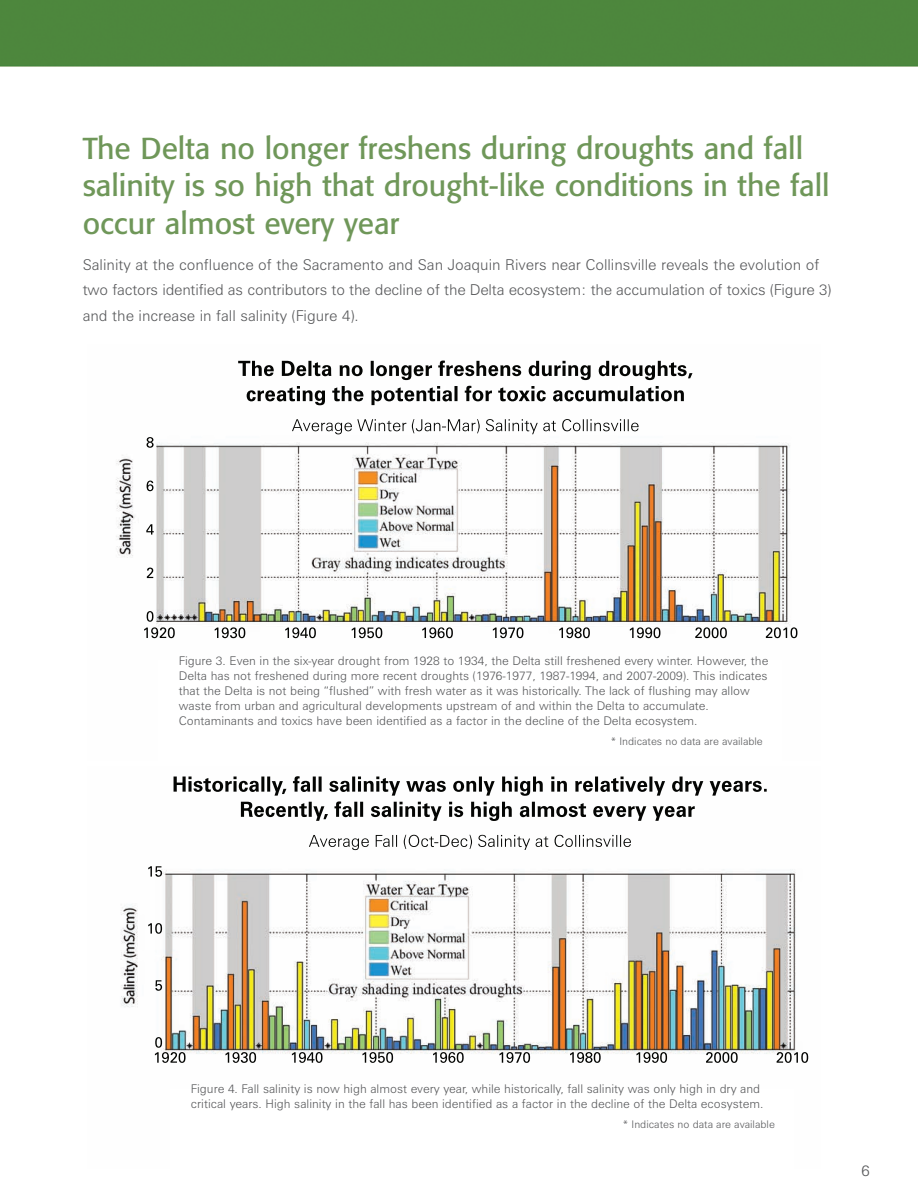
<style>
.page{position:relative;width:918px;height:1188px;background:#fff}
.page>*{position:absolute;margin:0;border:0;box-sizing:border-box;transform-origin:0 0}
.t1{font:30px/37.5px "Formata";color:#6f9759}
.t2{font:300 15px/25.5px "Zurich BT";color:#57585a}
.t3{font:300 12px/15px "Zurich BT";color:#57585a}
.t4{font:300 10.5px "Zurich BT";color:#57585a}
</style>
<div class="page">
<div style="left:1px;top:0;width:917px;height:67px;background:#4d873d"></div>
<img style="left:116px;top:360px;width:682px;height:279px">
<img style="left:240px;top:360px;width:149px;height:1px">
<img style="left:591px;top:360px;width:86px;height:18px">
<img style="left:248px;top:385px;width:99px;height:1px">
<img style="left:563px;top:385px;width:106px;height:14px">
<img style="left:146px;top:437px;width:8px;height:185px">
<img style="left:144px;top:627px;width:31px;height:11px">
<img style="left:215px;top:627px;width:30px;height:11px">
<img style="left:285px;top:627px;width:31px;height:11px">
<img style="left:352px;top:627px;width:30px;height:11px">
<img style="left:422px;top:627px;width:31px;height:11px">
<img style="left:493px;top:627px;width:30px;height:11px">
<img style="left:559px;top:627px;width:31px;height:11px">
<img style="left:630px;top:627px;width:30px;height:11px">
<img style="left:695px;top:627px;width:32px;height:11px">
<img style="left:766px;top:627px;width:31px;height:11px">
<img style="left:238px;top:361px;width:193px;height:19px">
<img style="left:599px;top:361px;width:93px;height:19px">
<img style="left:247px;top:386px;width:156px;height:19px">
<img style="left:575px;top:386px;width:109px;height:15px">
<img style="left:292px;top:419px;width:139px;height:15px">
<img style="left:543px;top:419px;width:96px;height:12px">
<img style="left:121px;top:776px;width:688px;height:287px">
<img style="left:148px;top:866px;width:14px;height:182px">
<img style="left:155px;top:1052px;width:31px;height:11px">
<img style="left:225px;top:1052px;width:31px;height:11px">
<img style="left:292px;top:1052px;width:31px;height:11px">
<img style="left:362px;top:1052px;width:31px;height:11px">
<img style="left:433px;top:1052px;width:31px;height:11px">
<img style="left:499px;top:1052px;width:31px;height:11px">
<img style="left:570px;top:1052px;width:31px;height:11px">
<img style="left:636px;top:1052px;width:31px;height:11px">
<img style="left:706px;top:1052px;width:32px;height:11px">
<img style="left:777px;top:1052px;width:31px;height:11px">
<img style="left:174px;top:776px;width:173px;height:20px">
<img style="left:479px;top:777px;width:212px;height:19px">
<img style="left:241px;top:801px;width:162px;height:20px">
<img style="left:556px;top:803px;width:139px;height:18px">
<img style="left:309px;top:835px;width:150px;height:15px">
<img style="left:555px;top:835px;width:76px;height:12px">
<img style="left:0;top:0;width:1px;height:67px">
<h1 class="t1" style="left:83px;top:132px;width:749px">The Delta no longer freshens during droughts and fall salinity is so high that drought-like conditions in the fall occur almost every year</h1>
<p class="t2" style="left:83px;top:253px;width:750px">Salinity at the confluence of the Sacramento and San Joaquin Rivers near Collinsville reveals the evolution of two factors identified as contributors to the decline of the Delta ecosystem: the accumulation of toxics (Figure 3) and the increase in fall salinity (Figure 4).</p>
<p class="t3" style="left:179px;top:655px;width:591px">Figure 3. Even in the six-year drought from 1928 to 1934, the Delta still freshened every winter. However, the Delta has not freshened during more recent droughts (1976-1977, 1987-1994, and 2007-2009). This indicates that the Delta is not being “flushed” with fresh water as it was historically. The lack of flushing may allow waste from urban and agricultural developments upstream of and within the Delta to accumulate.<br>Contaminants and toxics have been identified as a factor in the decline of the Delta ecosystem.</p>
<p class="t4" style="left:611px;top:737px;width:153px">* Indicates no data are available</p>
<p class="t3" style="left:191px;top:1083px;width:574px">Figure 4. Fall salinity is now high almost every year, while historically, fall salinity was only high in dry and critical years. High salinity in the fall has been identified as a factor in the decline of the Delta ecosystem.</p>
<p class="t4" style="left:623px;top:1120px;width:153px">* Indicates no data are available</p>
<p class="t2" style="left:862px;top:1159px;width:10px">6</p>
</div>
